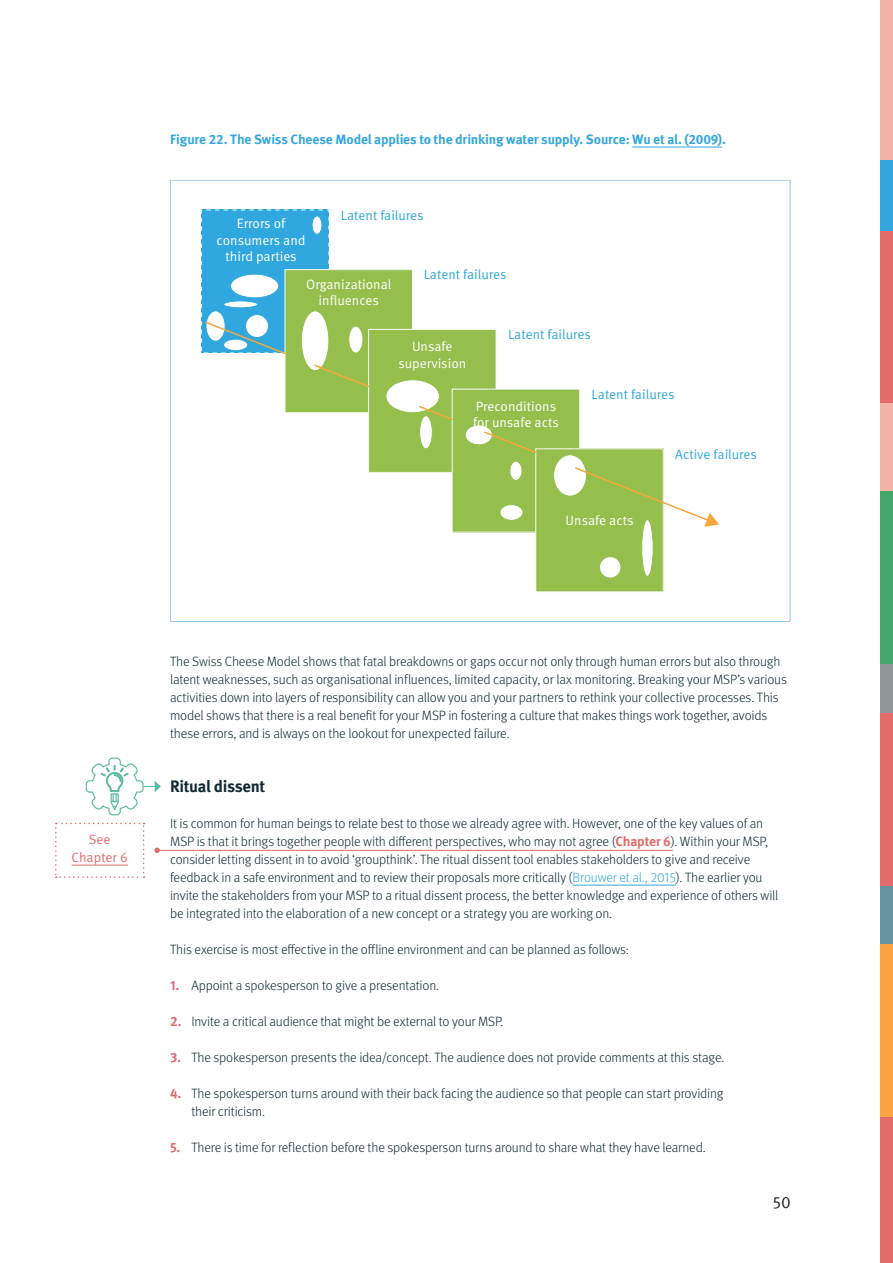
<style>
.page{position:relative;width:893px;height:1263px;background:#fff}
.page>*{position:absolute;margin:0;border:0;box-sizing:border-box;transform-origin:0 0}
.subheading{font:700 16.5px "Meta Pro";letter-spacing:-.025em;color:#0f2931}
.t1{font:16.5px "Meta Pro Norm";color:#231f20}
.Body{font:300 13.5px/18px "Meta Pro";letter-spacing:-.015em;color:#0f2931}
.t2{font:13.5px/16.2px "Meta Pro Norm";color:#fff;text-align:center}
.Figure_title{font:700 13.5px "Meta Pro";letter-spacing:-.015em;color:#33a6de}
.t3{font:13.5px "Meta Pro Norm";letter-spacing:-.005em;color:#30a7de}
.Ref_box{font:13.5px/18px "Meta Pro Norm";color:#df6a6a;text-align:center}
.s1{font-weight:700;color:#e16c6b}
.s2{color:#33a6de}
.s3{font-weight:700;color:#df6a6a}
</style>
<div class="page">
<div style="left:880px;top:656px;width:13px;height:87px;background:#909598"></div>
<div style="left:880px;top:152px;width:13px;height:87px;background:#33a6de"></div>
<div style="left:880px;top:886px;width:13px;height:87px;background:#6792a0"></div>
<div style="left:880px;top:1104px;width:13px;height:159px;background:#e16c6b"></div>
<div style="left:880px;top:231px;width:13px;height:173px;background:#e16c6b"></div>
<div style="left:880px;top:713px;width:13px;height:173px;background:#e16c6b"></div>
<div style="left:880px;top:0;width:13px;height:160px;background:#f0b4a8"></div>
<div style="left:880px;top:944px;width:13px;height:172px;background:#f9a343"></div>
<div style="left:880px;top:403px;width:13px;height:173px;background:#f0b4a8"></div>
<div style="left:880px;top:491px;width:13px;height:173px;background:#45a769"></div>
<hr style="left:632px;top:147px;width:90px;height:1px;background:#33a6de">
<hr style="left:573px;top:885px;width:103px;height:1px;background:#33a6de">
<div style="left:201px;top:210px;width:128px;height:143px;background:#30a7de"></div>
<div style="left:285px;top:270px;width:127px;height:143px;background:#94bf4d"></div>
<div style="left:285px;top:269px;width:128px;height:144px;border:1px solid #f9fbf6"></div>
<div style="left:369px;top:329px;width:127px;height:143px;background:#94bf4d"></div>
<div style="left:368px;top:329px;width:128px;height:144px;border:1px solid #f9fbf6"></div>
<div style="left:452px;top:389px;width:128px;height:143px;background:#94bf4d"></div>
<div style="left:452px;top:389px;width:128px;height:143px;border:1px solid #f9fbf6"></div>
<div style="left:536px;top:449px;width:127px;height:143px;background:#94bf4d"></div>
<div style="left:535px;top:448px;width:129px;height:144px;border:1px solid #f9fbf6"></div>
<div style="left:230px;top:274px;width:49px;height:24px;background:#fff;border-radius:50%"></div>
<div style="left:230px;top:274px;width:49px;height:24px;border:1px solid #30a7de;border-radius:50%"></div>
<div style="left:312px;top:216px;width:10px;height:18px;background:#fff;border-radius:50%"></div>
<div style="left:312px;top:216px;width:10px;height:19px;border:1px solid #30a7de;border-radius:50%"></div>
<svg style="left:245px;top:315px;width:23px;height:22px"></svg>
<div style="left:245px;top:314px;width:24px;height:24px;border:1px solid #30a7de;border-radius:50%"></div>
<div style="left:224px;top:301px;width:34px;height:7px;background:#fff;border-radius:50%"></div>
<div style="left:223px;top:301px;width:35px;height:7px;border:1px solid #30a7de;border-radius:50%"></div>
<div style="left:301px;top:311px;width:28px;height:60px;background:#fff;border-radius:50%"></div>
<div style="left:301px;top:310px;width:28px;height:61px;border:1px solid #94bf4d;border-radius:50%"></div>
<div style="left:349px;top:326px;width:14px;height:27px;background:#fff;border-radius:50%"></div>
<div style="left:348px;top:326px;width:15px;height:27px;border:1px solid #94bf4d;border-radius:50%"></div>
<div style="left:386px;top:380px;width:53px;height:33px;background:#fff;border-radius:50%"></div>
<div style="left:386px;top:379px;width:54px;height:34px;border:1px solid #94bf4d;border-radius:50%"></div>
<div style="left:420px;top:416px;width:12px;height:33px;background:#fff;border-radius:50%"></div>
<div style="left:419px;top:415px;width:14px;height:34px;border:1px solid #94bf4d;border-radius:50%"></div>
<div style="left:465px;top:425px;width:27px;height:20px;background:#fff;border-radius:50%"></div>
<div style="left:465px;top:425px;width:28px;height:20px;border:1px solid #94bf4d;border-radius:50%"></div>
<div style="left:510px;top:461px;width:12px;height:19px;background:#fff;border-radius:50%"></div>
<div style="left:509px;top:461px;width:13px;height:20px;border:1px solid #94bf4d;border-radius:50%"></div>
<div style="left:500px;top:505px;width:23px;height:15px;background:#fff;border-radius:50%"></div>
<div style="left:500px;top:504px;width:23px;height:17px;border:1px solid #94bf4d;border-radius:50%"></div>
<div style="left:554px;top:455px;width:32px;height:41px;background:#fff;border-radius:50%"></div>
<div style="left:553px;top:454px;width:34px;height:42px;border:1px solid #94bf4d;border-radius:50%"></div>
<div style="left:599px;top:557px;width:22px;height:21px;background:#fff;border-radius:50%"></div>
<div style="left:599px;top:556px;width:22px;height:22px;border:1px solid #94bf4d;border-radius:50%"></div>
<svg style="left:313px;top:363px;width:57px;height:25px"></svg>
<svg style="left:418px;top:405px;width:36px;height:16px"></svg>
<svg style="left:483px;top:430px;width:55px;height:24px"></svg>
<svg style="left:206px;top:311px;width:19px;height:30px"></svg>
<div style="left:206px;top:310px;width:19px;height:32px;border:1px solid #30a7de;border-radius:50%"></div>
<svg style="left:204px;top:320px;width:83px;height:35px"></svg>
<div style="left:642px;top:520px;width:11px;height:56px;background:#fff;border-radius:50%"></div>
<div style="left:641px;top:519px;width:12px;height:58px;border:1px solid #94bf4d;border-radius:50%"></div>
<svg style="left:574px;top:466px;width:145px;height:61px"></svg>
<svg style="left:86px;top:757px;width:75px;height:58px"></svg>
<hr style="left:157px;top:850px;width:516px;height:1px;background:#df6a6a">
<svg style="left:154px;top:847px;width:6px;height:6px"></svg>
<svg style="left:55px;top:823px;width:90px;height:55px"></svg>
<hr style="left:72px;top:865px;width:56px;height:1px;background:#df6a6a">
<p class="Figure_title" style="left:170px;top:129px;width:557px">Figure 22. The Swiss Cheese Model applies to the drinking water supply. Source: Wu et al. (2009).</p>
<p class="t2" style="left:217px;top:215px;width:90px">Errors of consumers and third parties</p>
<p class="t3" style="left:341px;top:205px;width:84px">Latent failures</p>
<p class="t2" style="left:306px;top:275px;width:87px">Organizational influences</p>
<p class="t3" style="left:424px;top:264px;width:84px">Latent failures</p>
<p class="t2" style="left:398px;top:338px;width:69px">Unsafe supervision</p>
<p class="t3" style="left:508px;top:325px;width:84px">Latent failures</p>
<p class="t2" style="left:473px;top:398px;width:87px;text-align:left">Preconditions for unsafe acts</p>
<p class="t3" style="left:592px;top:384px;width:84px">Latent failures</p>
<p class="t3" style="left:675px;top:444px;width:83px">Active failures</p>
<p class="t2" style="left:566px;top:512px;width:69px">Unsafe acts</p>
<p class="Ref_box" style="left:72px;top:829px;width:58px">See<br>Chapter 6</p>
<p class="Body" style="left:170px;top:652px;width:618px">The Swiss Cheese Model shows that fatal breakdowns or gaps occur not only through human errors but also through latent weaknesses, such as organisational influences, limited capacity, or lax monitoring. Breaking your MSP’s various activities down into layers of responsibility can allow you and your partners to rethink your collective processes. This model shows that there is a real benefit for your MSP in fostering a culture that makes things work together, avoids these errors, and is always on the lookout for unexpected failure.</p>
<p class="subheading" style="left:170px;top:773px;width:97px">Ritual dissent</p>
<p class="Body" style="left:170px;top:814px;width:610px">It is common for human beings to relate best to those we already agree with. However, one of the key values of an MSP is that it brings together people with different perspectives, who may not agree (<span class="s1">Chapter 6</span>). Within your MSP, consider letting dissent in to avoid ‘groupthink’. The ritual dissent tool enables stakeholders to give and receive feedback in a safe environment and to review their proposals more critically (<span class="s2">Brouwer et al., 2015</span>). The earlier you invite the stakeholders from your MSP to a ritual dissent process, the better knowledge and experience of others will be integrated into the elaboration of a new concept or a strategy you are working on.</p>
<p class="Body" style="left:170px;top:940px;width:460px">This exercise is most effective in the offline environment and can be planned as follows:</p>
<p class="Body" style="left:170px;top:976px;width:271px"><span class="s3">1.</span> Appoint a spokesperson to give a presentation.</p>
<p class="Body" style="left:170px;top:1012px;width:335px"><span class="s3">2.</span> Invite a critical audience that might be external to your MSP.</p>
<p class="Body" style="left:170px;top:1048px;width:556px"><span class="s3">3.</span> The spokesperson presents the idea/concept. The audience does not provide comments at this stage.</p>
<p class="Body" style="left:191px;top:1084px;width:534px;text-indent:-21px"><span class="s3">4.</span> The spokesperson turns around with their back facing the audience so that people can start providing their criticism.</p>
<p class="Body" style="left:170px;top:1138px;width:537px"><span class="s3">5.</span> There is time for reflection before the spokesperson turns around to share what they have learned.</p>
<p class="t1" style="left:773px;top:1189px;width:19px">50</p>
</div>
